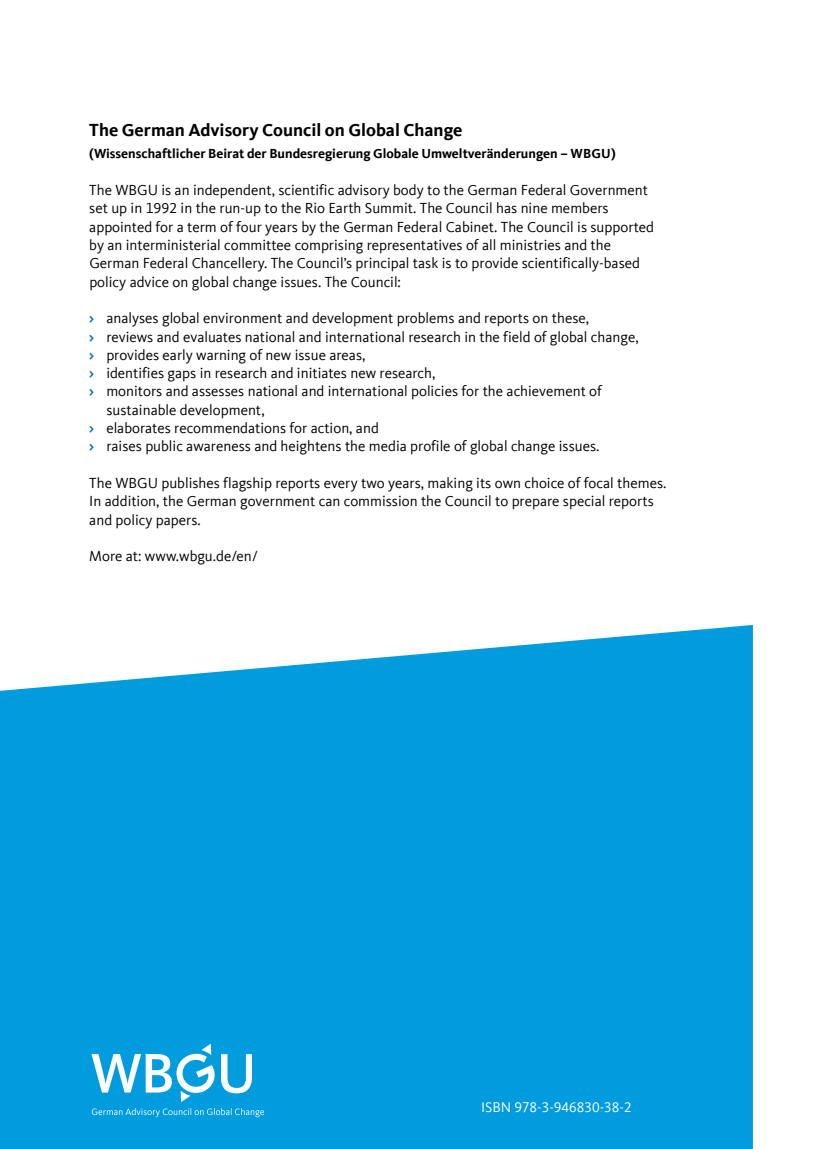
<style>
.page{position:relative;width:821px;height:1149px;background:#fff}
.page>*{position:absolute;margin:0;border:0;box-sizing:border-box;transform-origin:0 0}
.t1{font:700 18px "Kievit Offc";color:#000}
.t2{font:15px/18.3px "Kievit Offc";color:#000}
.t3{font:14.55px "Kievit Offc";color:#fff}
.t4{font:700 13.5px "Kievit Offc";color:#000}
.s1{font-weight:700;color:#0072ab}
</style>
<div class="page">
<div style="left:0;top:625px;width:753px;height:523px;background:#009cde"></div>
<svg style="left:91px;top:1043px;width:161px;height:58px"></svg>
<svg style="left:92px;top:1107px;width:172px;height:9px;background:#2cade3"></svg>
<p class="t1" style="left:89px;top:119px;width:375px">The German Advisory Council on Global Change</p>
<p class="t4" style="left:89px;top:146px;width:528px">(Wissenschaftlicher Beirat der Bundesregierung Globale Umweltveränderungen – WBGU)</p>
<p class="t2" style="left:89px;top:181px;width:566px">The WBGU is an independent, scientific advisory body to the German Federal Government set up in 1992 in the run-up to the Rio Earth Summit. The Council has nine members appointed for a term of four years by the German Federal Cabinet. The Council is supported by an interministerial committee comprising representatives of all ministries and the German Federal Chancellery. The Council’s principal task is to provide scientifically-based policy advice on global change issues. The Council:</p>
<p class="t2" style="left:89px;top:309px;width:501px"><span class="s1">&gt;</span> analyses global environment and development problems and reports on these,</p>
<p class="t2" style="left:89px;top:327px;width:551px"><span class="s1">&gt;</span> reviews and evaluates national and international research in the field of global change,</p>
<p class="t2" style="left:89px;top:346px;width:277px"><span class="s1">&gt;</span> provides early warning of new issue areas,</p>
<p class="t2" style="left:89px;top:364px;width:347px"><span class="s1">&gt;</span> identifies gaps in research and initiates new research,</p>
<p class="t2" style="left:89px;top:382px;width:514px"><span class="s1">&gt;</span> monitors and assesses national and international policies for the achievement of</p>
<p class="t2" style="left:106px;top:400px;width:160px">sustainable development,</p>
<p class="t2" style="left:89px;top:419px;width:291px"><span class="s1">&gt;</span> elaborates recommendations for action, and</p>
<p class="t2" style="left:89px;top:437px;width:512px"><span class="s1">&gt;</span> raises public awareness and heightens the media profile of global change issues.</p>
<p class="t2" style="left:89px;top:474px;width:578px">The WBGU publishes flagship reports every two years, making its own choice of focal themes.<br>In addition, the German government can commission the Council to prepare special reports and policy papers.</p>
<p class="t2" style="left:89px;top:547px;width:170px">More at: www.wbgu.de/en/</p>
<p class="t3" style="left:481px;top:1098px;width:152px">ISBN 978-3-946830-38-2</p>
</div>
